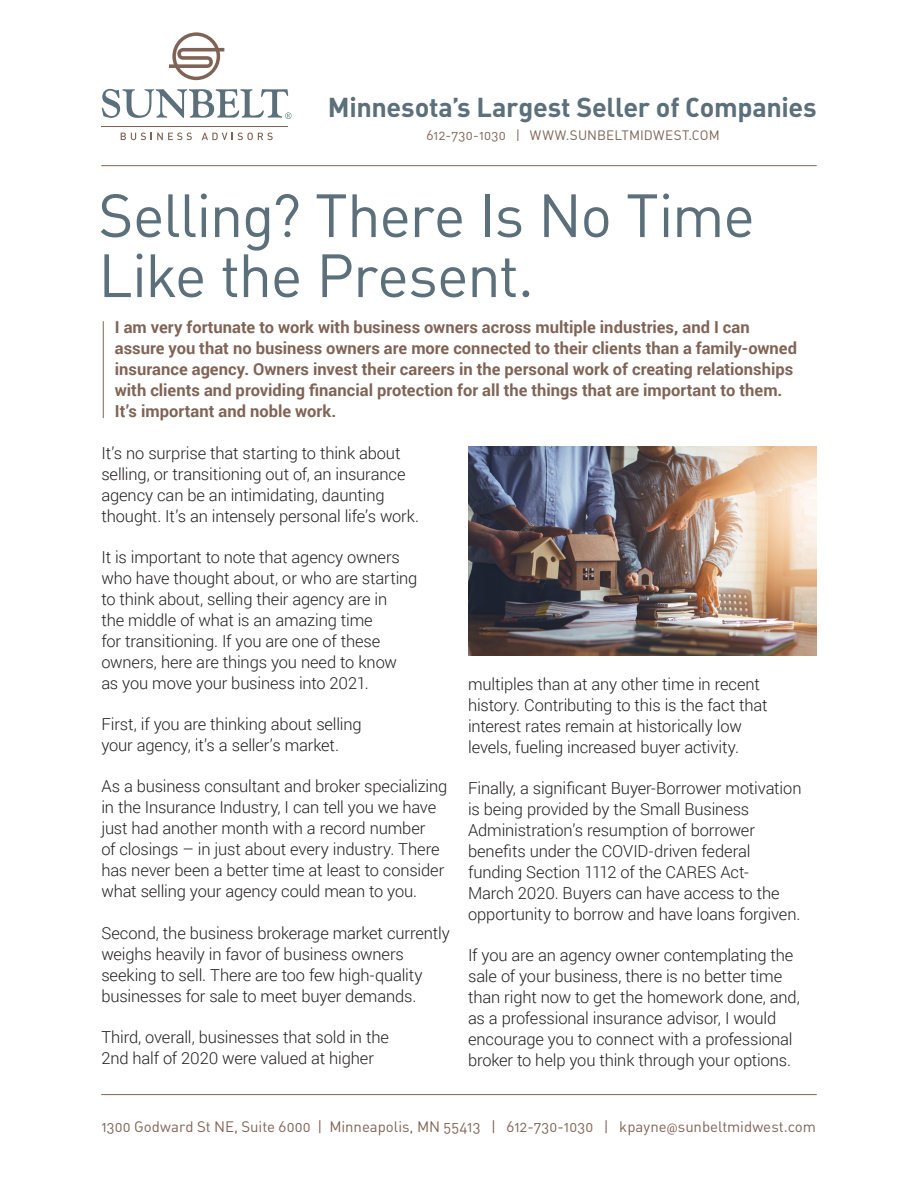
<style>
.page{position:relative;width:918px;height:1188px;background:#fff}
.page>*{position:absolute;margin:0;border:0;box-sizing:border-box;transform-origin:0 0}
.t1{font:60px/60px "DIN Regular Alternate";letter-spacing:-.025em;color:#5b707a}
.t2{font:27px "DIN Bold Alternate";letter-spacing:-.01em;color:#5b707a}
.BODY{font:300 16.5px/21px "Roboto";letter-spacing:-.01em;color:#231f20}
.BODY-2{font:700 16.5px/21px "Roboto";color:#806456}
.t3{font:15px "DIN Regular Alternate";color:#806456}
.t4{font:13.5px "DIN Regular Alternate";letter-spacing:.01em;color:#806456}
.s1{font-family:"Roboto";font-size:12px}
</style>
<div class="page">
<hr style="left:101px;top:165px;width:716px;height:1px;background:#806456">
<hr style="left:101px;top:1094px;width:716px;height:1px;background:#806456">
<svg style="left:169px;top:32px;width:55px;height:48px"></svg>
<svg style="left:102px;top:89px;width:190px;height:30px"></svg>
<hr style="left:102px;top:126px;width:186px;height:1px;background:#7f6456">
<svg style="left:121px;top:133px;width:71px;height:7px"></svg>
<svg style="left:202px;top:133px;width:71px;height:7px"></svg>
<img style="left:468px;top:446px;width:349px;height:210px">
<hr style="left:103px;top:321px;width:1px;height:97px;background:#806456">
<p class="t2" style="left:328px;top:90px;width:490px">Minnesota’s Largest Seller of Companies</p>
<p class="t4" style="left:426px;top:127px;width:295px">612-730-1030 | WWW.SUNBELTMIDWEST.COM</p>
<p class="t1" style="left:98px;top:184px;width:658px">Selling? There Is No Time<br>Like the Present.</p>
<p class="BODY-2" style="left:115px;top:316px;width:684px">I am very fortunate to work with business owners across multiple industries, and I can assure you that no business owners are more connected to their clients than a family-owned insurance agency. Owners invest their careers in the personal work of creating relationships with clients and providing financial protection for all the things that are important to them.<br>It’s important and noble work.</p>
<p class="BODY" style="left:101px;top:442px;width:319px">It’s no surprise that starting to think about selling, or transitioning out of, an insurance agency can be an intimidating, daunting thought. It’s an intensely personal life’s work.</p>
<p class="BODY" style="left:101px;top:546px;width:318px">It is important to note that agency owners who have thought about, or who are starting to think about, selling their agency are in<br>the middle of what is an amazing time<br>for transitioning. If you are one of these owners, here are things you need to know as you move your business into 2021.</p>
<p class="BODY" style="left:101px;top:713px;width:262px">First, if you are thinking about selling your agency, it’s a seller’s market.</p>
<p class="BODY" style="left:101px;top:775px;width:348px">As a business consultant and broker specializing in the Insurance Industry, I can tell you we have just had another month with a record number<br>of closings – in just about every industry. There has never been a better time at least to consider what selling your agency could mean to you.</p>
<p class="BODY" style="left:101px;top:922px;width:350px">Second, the business brokerage market currently weighs heavily in favor of business owners seeking to sell. There are too few high-quality businesses for sale to meet buyer demands.</p>
<p class="BODY" style="left:101px;top:1026px;width:289px">Third, overall, businesses that sold in the<br>2nd half of 2020 were valued at higher</p>
<p class="BODY" style="left:468px;top:673px;width:301px">multiples than at any other time in recent history. Contributing to this is the fact that interest rates remain at historically low levels, fueling increased buyer activity.</p>
<p class="BODY" style="left:468px;top:777px;width:335px">Finally, a significant Buyer-Borrower motivation is being provided by the Small Business Administration’s resumption of borrower benefits under the COVID-driven federal funding Section 1112 of the CARES Act-<br>March 2020. Buyers can have access to the opportunity to borrow and have loans forgiven.</p>
<p class="BODY" style="left:468px;top:944px;width:333px">If you are an agency owner contemplating the sale of your business, there is no better time than right now to get the homework done, and, as a professional insurance advisor, I would encourage you to connect with a professional broker to help you think through your options.</p>
<p class="t3" style="left:101px;top:1117px;width:716px">1300 Godward St NE, Suite 6000 | Minneapolis, MN 55413 | 612-730-1030 | kpayne<span class="s1">@</span>sunbeltmidwest.com</p>
</div>
